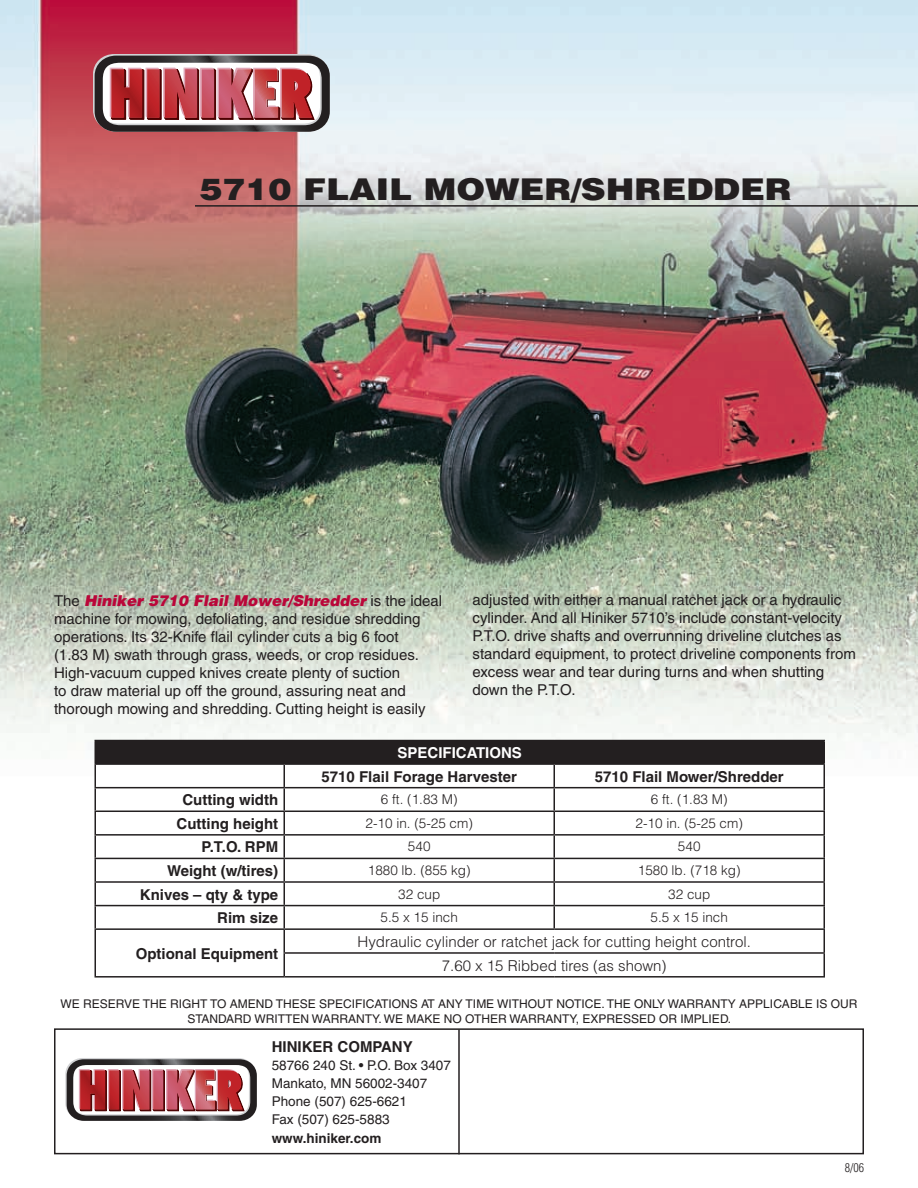
<style>
.page{position:relative;width:918px;height:1188px;background:#fff}
.page>*{position:absolute;margin:0;border:0;box-sizing:border-box;transform-origin:0 0}
.t1{font:900 30px "Helvetica";color:#231f20;scale:1.15 1}
.t2{font:15px/18px "Helvetica";color:#231f20}
.t3{font:700 15px "Helvetica";color:#231f20}
.t4{font:300 15px/23.9px "Helvetica";color:#231f20;text-align:center}
.t5{font:700 15px "Helvetica";color:#fff}
.t6{font:300 13.5px "Helvetica";color:#231f20}
.t7{font:13.5px/18px "Helvetica";color:#231f20}
.t8{font:700 13.5px "Helvetica";color:#231f20}
.t9{font:12px/14.4px "Helvetica";color:#231f20;text-align:center}
.t10{font:300 condensed 12px "Helvetica";color:#231f20}
.s1{font-weight:900;font-style:italic;color:#ba0639}
</style>
<div class="page">
<img style="left:0;top:0;width:918px;height:1155px">
<div style="left:95px;top:741px;width:729px;height:23px;background:#231f20"></div>
<svg style="left:96px;top:765px;width:728px;height:211px"></svg>
<hr style="left:94px;top:740px;width:190px;height:1px;background:#231f20">
<hr style="left:94px;top:741px;width:2px;height:22px;background:#231f20">
<hr style="left:284px;top:740px;width:270px;height:1px;background:#231f20">
<hr style="left:554px;top:740px;width:271px;height:1px;background:#231f20">
<hr style="left:94px;top:763px;width:190px;height:2px;background:#231f20">
<hr style="left:94px;top:765px;width:2px;height:22px;background:#231f20">
<hr style="left:284px;top:763px;width:270px;height:2px;background:#231f20">
<hr style="left:554px;top:763px;width:271px;height:2px;background:#231f20">
<hr style="left:94px;top:787px;width:190px;height:1px;background:#231f20">
<hr style="left:94px;top:788px;width:2px;height:23px;background:#231f20">
<hr style="left:284px;top:787px;width:270px;height:1px;background:#231f20">
<hr style="left:554px;top:787px;width:271px;height:1px;background:#231f20">
<hr style="left:94px;top:811px;width:190px;height:1px;background:#231f20">
<hr style="left:94px;top:812px;width:2px;height:22px;background:#231f20">
<hr style="left:284px;top:811px;width:270px;height:1px;background:#231f20">
<hr style="left:554px;top:811px;width:271px;height:1px;background:#231f20">
<hr style="left:94px;top:834px;width:190px;height:2px;background:#231f20">
<hr style="left:94px;top:836px;width:2px;height:22px;background:#231f20">
<hr style="left:284px;top:834px;width:270px;height:2px;background:#231f20">
<hr style="left:554px;top:834px;width:271px;height:2px;background:#231f20">
<hr style="left:94px;top:858px;width:190px;height:1px;background:#231f20">
<hr style="left:94px;top:859px;width:2px;height:22px;background:#231f20">
<hr style="left:284px;top:858px;width:270px;height:1px;background:#231f20">
<hr style="left:554px;top:858px;width:271px;height:1px;background:#231f20">
<hr style="left:94px;top:881px;width:190px;height:2px;background:#231f20">
<hr style="left:94px;top:883px;width:2px;height:22px;background:#231f20">
<hr style="left:284px;top:881px;width:270px;height:2px;background:#231f20">
<hr style="left:554px;top:881px;width:271px;height:2px;background:#231f20">
<hr style="left:94px;top:905px;width:190px;height:1px;background:#231f20">
<hr style="left:94px;top:906px;width:2px;height:22px;background:#231f20">
<hr style="left:284px;top:905px;width:270px;height:1px;background:#231f20">
<hr style="left:554px;top:905px;width:271px;height:1px;background:#231f20">
<svg style="left:554px;top:765px;width:1px;height:163px"></svg>
<hr style="left:94px;top:928px;width:190px;height:2px;background:#231f20">
<hr style="left:94px;top:930px;width:2px;height:23px;background:#231f20">
<hr style="left:284px;top:928px;width:270px;height:2px;background:#231f20">
<hr style="left:554px;top:928px;width:271px;height:2px;background:#231f20">
<hr style="left:94px;top:953px;width:2px;height:23px;background:#231f20">
<hr style="left:284px;top:952px;width:270px;height:2px;background:#231f20">
<svg style="left:284px;top:765px;width:1px;height:211px"></svg>
<hr style="left:554px;top:952px;width:271px;height:2px;background:#231f20">
<svg style="left:824px;top:741px;width:1px;height:235px"></svg>
<hr style="left:94px;top:976px;width:190px;height:2px;background:#231f20">
<hr style="left:284px;top:976px;width:270px;height:2px;background:#231f20">
<hr style="left:554px;top:976px;width:271px;height:2px;background:#231f20">
<hr style="left:195px;top:205px;width:723px;height:2px;background:#231f20">
<div style="left:55px;top:1029px;width:808px;height:125px;background:#fff"></div>
<div style="left:54px;top:1028px;width:810px;height:126px;border:2px solid #231f20"></div>
<hr style="left:458px;top:1030px;width:2px;height:124px;background:#231f20">
<svg style="left:65px;top:1058px;width:192px;height:63px"></svg>
<svg style="left:93px;top:54px;width:237px;height:78px"></svg>
<h1 class="t1" style="left:200px;top:170px;width:517px">5710 FLAIL MOWER/SH REDDER</h1>
<p class="t2" style="left:54px;top:592px;width:390px">The <span class="s1">Hiniker 5710 Flail Mower/Shredder</span> is the ideal machine for mowing, defoliating, and residue shredding operations. Its 32-Knife flail cylinder cuts a big 6 foot<br>(1.83 M) swath through grass, weeds, or crop residues.<br>High-vacuum cupped knives create plenty of suction<br>to draw material up off the ground, assuring neat and thorough mowing and shredding. Cutting height is easily</p>
<p class="t2" style="left:472px;top:591px;width:385px">adjusted with either a manual ratchet jack or a hydraulic cylinder. And all Hiniker 5710’s include constant-velocity P.T.O. drive shafts and overrunning driveline clutches as standard equipment, to protect driveline components from excess wear and tear during turns and when shutting down the P.T.O.</p>
<p class="t5" style="left:397px;top:744px;width:124px">Specifications</p>
<p class="t3" style="left:322px;top:767px;width:197px">5710 Flail Forage Harvester</p>
<p class="t3" style="left:595px;top:767px;width:190px">5710 Flail Mower/Shredder</p>
<p class="t3" style="left:182px;top:791px;width:97px">Cutting width</p>
<p class="t6" style="left:381px;top:791px;width:78px">6 ft. (1.83 M)</p>
<p class="t6" style="left:651px;top:791px;width:78px">6 ft. (1.83 M)</p>
<p class="t3" style="left:177px;top:814px;width:103px">Cutting height</p>
<p class="t6" style="left:366px;top:815px;width:109px">2-10 in. (5-25 cm)</p>
<p class="t6" style="left:636px;top:815px;width:109px">2-10 in. (5-25 cm)</p>
<p class="t3" style="left:202px;top:838px;width:78px">P.T.O. RPM</p>
<p class="t6" style="left:408px;top:838px;width:24px">540</p>
<p class="t6" style="left:678px;top:838px;width:24px">540</p>
<p class="t3" style="left:167px;top:862px;width:113px">Weight (w/tires)</p>
<p class="t6" style="left:368px;top:862px;width:104px">1880 lb. (855 kg)</p>
<p class="t6" style="left:638px;top:862px;width:104px">1580 lb. (718 kg)</p>
<p class="t3" style="left:140px;top:885px;width:140px">Knives – qty &amp; type</p>
<p class="t6" style="left:398px;top:885px;width:44px">32 cup</p>
<p class="t6" style="left:668px;top:885px;width:44px">32 cup</p>
<p class="t3" style="left:217px;top:909px;width:63px">Rim size</p>
<p class="t6" style="left:381px;top:909px;width:79px">5.5 x 15 inch</p>
<p class="t6" style="left:651px;top:909px;width:79px">5.5 x 15 inch</p>
<p class="t3" style="left:136px;top:944px;width:144px">Optional Equipment</p>
<p class="t4" style="left:358px;top:929px;width:395px">Hydraulic cylinder or ratchet jack for cutting height control.<br>7.60 x 15 Ribbed tires (as shown)</p>
<p class="t9" style="left:61px;top:997px;width:798px">WE RESERVE THE RIGHT TO AMEND THESE SPECIFICATIONS AT ANY TIME WITHOUT NOTICE. THE ONLY WARRANTY APPLICABLE IS OUR<br>STANDARD WRITTEN WARRANTY. WE MAKE NO OTHER WARRANTY, EXPRESSED OR IMPLIED.</p>
<p class="t3" style="left:272px;top:1038px;width:142px">HINI KER COMPANY</p>
<p class="t7" style="left:272px;top:1056px;width:181px">58766 240 St. • P.O. Box 3407<br>Mankato, MN 56002-3407<br>Phone (507) 625-6621<br>Fax (507) 625-5883</p>
<p class="t8" style="left:272px;top:1130px;width:111px">www.hiniker.com</p>
<p class="t10" style="left:845px;top:1160px;width:21px">8/06</p>
</div>
